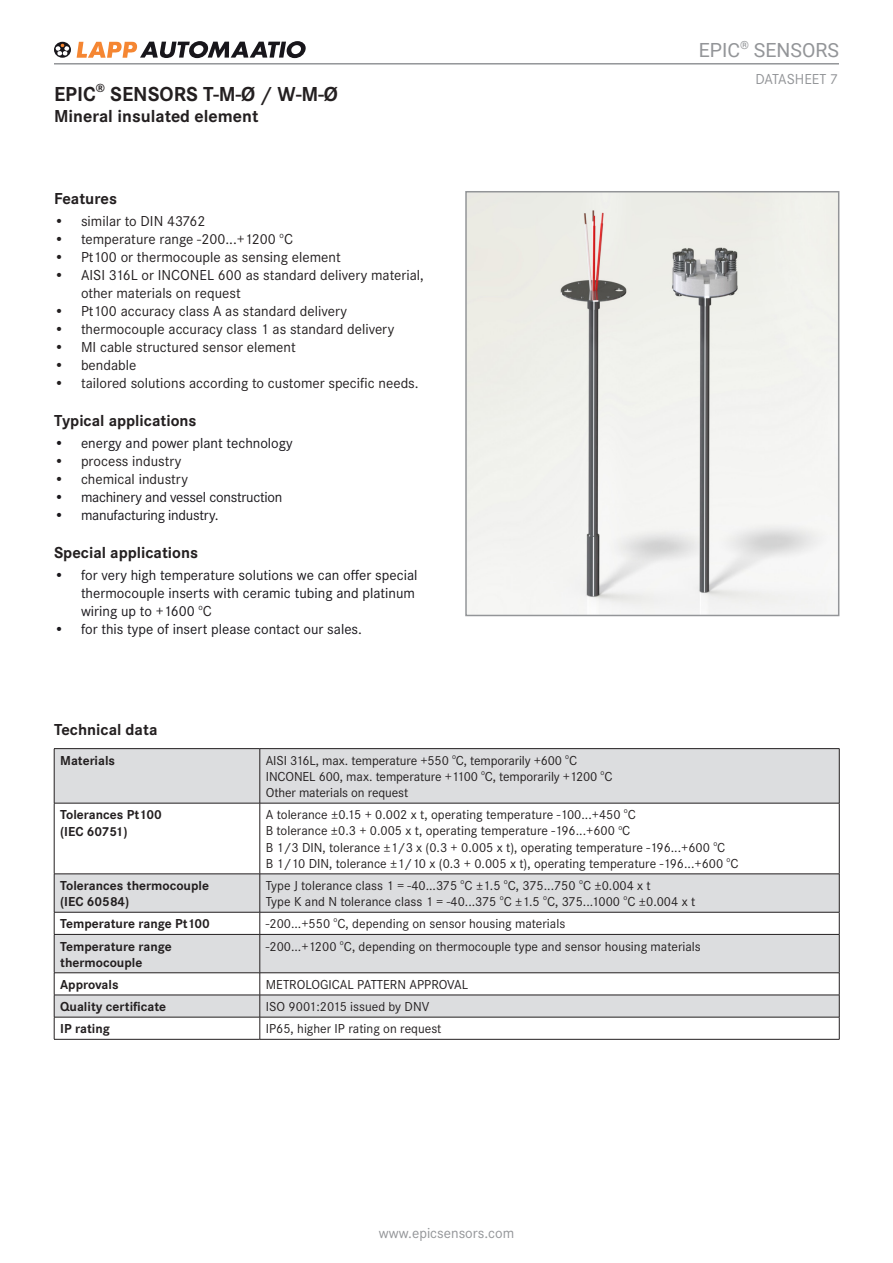
<style>
.page{position:relative;width:893px;height:1263px;background:#fff}
.page>*{position:absolute;margin:0;border:0;box-sizing:border-box;transform-origin:0 0}
.Main_headline_14pt_b{font:700 21px "Corporate STOT";color:#231f20}
.t1{font:19.5px "Roboto";color:#939598}
._2nd_headline_12pt_b{font:700 18px "Corporate STOT";color:#231f20}
.Body_headline_11pt_b{font:700 16.5px "Corporate STOT";color:#231f20}
.t2{font:15px/18px "Corporate STOT";color:#231f20}
.t3{font:15px/18px "Corporate STOT";color:#19171c}
.t4{font:15px "Corporate STOT";letter-spacing:-.02em;color:#19171c}
.Datasheet_no__10_pt{font:15px "Corporate STOT";color:#939598}
.Table_text_9pt{font:13.5px "Corporate STOT";color:#231f20}
.Table_text_9pt_bold{font:700 13.5px/16.2px "Corporate STOT";color:#231f20}
.s1{color:#231f20}
</style>
<div class="page">
<svg style="left:54px;top:42px;width:17px;height:16px"></svg>
<svg style="left:55px;top:43px;width:14px;height:13px"></svg>
<svg style="left:77px;top:41px;width:229px;height:17px"></svg>
<img style="left:468px;top:194px;width:368px;height:419px">
<div style="left:465px;top:191px;width:374px;height:425px;border:2px solid #939598"></div>
<hr style="left:54px;top:63px;width:785px;height:2px;background:#939598">
<svg style="left:55px;top:749px;width:784px;height:268px;fill:#dcdddf"></svg>
<hr style="left:54px;top:748px;width:206px;height:1px;background:#231f20">
<hr style="left:260px;top:748px;width:579px;height:1px;background:#231f20">
<hr style="left:54px;top:803px;width:206px;height:1px;background:#231f20">
<hr style="left:260px;top:803px;width:579px;height:1px;background:#231f20">
<hr style="left:54px;top:874px;width:206px;height:1px;background:#231f20">
<hr style="left:260px;top:874px;width:579px;height:1px;background:#231f20">
<hr style="left:54px;top:912px;width:206px;height:1px;background:#231f20">
<hr style="left:260px;top:912px;width:579px;height:1px;background:#231f20">
<hr style="left:54px;top:934px;width:206px;height:1px;background:#231f20">
<hr style="left:260px;top:934px;width:579px;height:1px;background:#231f20">
<hr style="left:54px;top:972px;width:206px;height:1px;background:#231f20">
<hr style="left:260px;top:972px;width:579px;height:1px;background:#231f20">
<hr style="left:54px;top:995px;width:206px;height:1px;background:#231f20">
<hr style="left:260px;top:995px;width:579px;height:1px;background:#231f20">
<hr style="left:54px;top:1017px;width:206px;height:1px;background:#231f20">
<hr style="left:260px;top:1017px;width:579px;height:1px;background:#231f20">
<hr style="left:54px;top:1039px;width:206px;height:1px;background:#231f20">
<hr style="left:260px;top:1039px;width:579px;height:1px;background:#231f20">
<hr style="left:54px;top:749px;width:1px;height:54px;background:#231f20">
<hr style="left:54px;top:803px;width:1px;height:71px;background:#231f20">
<hr style="left:54px;top:874px;width:1px;height:38px;background:#231f20">
<svg style="left:54px;top:912px;width:1px;height:22px"></svg>
<hr style="left:54px;top:934px;width:1px;height:38px;background:#231f20">
<svg style="left:54px;top:973px;width:1px;height:66px"></svg>
<hr style="left:260px;top:749px;width:1px;height:54px;background:#231f20">
<hr style="left:839px;top:749px;width:1px;height:54px;background:#231f20">
<hr style="left:260px;top:803px;width:1px;height:71px;background:#231f20">
<hr style="left:839px;top:803px;width:1px;height:71px;background:#231f20">
<hr style="left:260px;top:874px;width:1px;height:38px;background:#231f20">
<hr style="left:839px;top:874px;width:1px;height:38px;background:#231f20">
<svg style="left:260px;top:912px;width:1px;height:22px"></svg>
<svg style="left:839px;top:912px;width:1px;height:22px"></svg>
<hr style="left:260px;top:934px;width:1px;height:38px;background:#231f20">
<hr style="left:839px;top:934px;width:1px;height:38px;background:#231f20">
<svg style="left:260px;top:973px;width:1px;height:66px"></svg>
<svg style="left:839px;top:973px;width:1px;height:66px"></svg>
<p class="Main_headline_14pt_b" style="left:54px;top:82px;width:286px">EPIC<sup>®</sup> SENSORS T-M-Ø / W-M-Ø</p>
<p class="_2nd_headline_12pt_b" style="left:54px;top:106px;width:206px">Mineral insulated element</p>
<p class="Body_headline_11pt_b" style="left:54px;top:189px;width:65px">Features</p>
<p class="t2" style="left:54px;top:212px;width:153px">• similar to DIN 43762</p>
<p class="t2" style="left:54px;top:230px;width:241px">• temperature range -200...+1200 <sup>o</sup>C</p>
<p class="t2" style="left:54px;top:248px;width:288px">• Pt100 or thermocouple as sensing element</p>
<p class="t2" style="left:81px;top:266px;width:344px;text-indent:-27px">• AISI 316L or INCONEL 600 as standard delivery material, other materials on request</p>
<p class="t2" style="left:54px;top:302px;width:294px">• Pt100 accuracy class A as standard delivery</p>
<p class="t2" style="left:54px;top:320px;width:342px">• thermocouple accuracy class 1 as standard delivery</p>
<p class="t2" style="left:54px;top:338px;width:243px">• MI cable structured sensor element</p>
<p class="t2" style="left:54px;top:356px;width:84px">• bendable</p>
<p class="t2" style="left:54px;top:374px;width:366px">• tailored solutions according to customer specific needs.</p>
<p class="Body_headline_11pt_b" style="left:54px;top:411px;width:144px">Typical applications</p>
<p class="t3" style="left:54px;top:434px;width:240px">• energy and power plant technology</p>
<p class="t2" style="left:54px;top:452px;width:129px">• process industry</p>
<p class="t2" style="left:54px;top:470px;width:135px">• chemical industry</p>
<p class="t4" style="left:54px;top:489px;width:230px">• machinery and vessel construction</p>
<p class="t4" style="left:54px;top:507px;width:166px">• manufacturing industry.</p>
<p class="Body_headline_11pt_b" style="left:54px;top:543px;width:146px">Special applications</p>
<p class="t3" style="left:81px;top:566px;width:338px;text-indent:-27px">• for very high temperature solutions we can offer special thermocouple inserts with ceramic tubing and platinum wiring up to +1600 <sup>o</sup><span class="s1">C</span></p>
<p class="t3" style="left:54px;top:620px;width:309px">• for this type of insert please contact our sales.</p>
<p class="Body_headline_11pt_b" style="left:54px;top:720px;width:105px">Technical data</p>
<h2 class="t1" style="left:699px;top:37px;width:142px">EPIC<sup>®</sup> SENSORS</h2>
<p class="Datasheet_no__10_pt" style="left:755px;top:71px;width:84px">DATASHEET 7</p>
<p class="Table_text_9pt_bold" style="left:60px;top:752px;width:56px">Materials</p>
<p class="Table_text_9pt" style="left:266px;top:752px;width:313px">AISI 316L, max. temperature +550 <sup>o</sup>C, temporarily +600 <sup>o</sup>C</p>
<p class="Table_text_9pt" style="left:266px;top:769px;width:348px">INCONEL 600, max. temperature +1100 <sup>o</sup>C, temporarily +1200 <sup>o</sup>C</p>
<p class="Table_text_9pt" style="left:266px;top:785px;width:144px">Other materials on request</p>
<p class="Table_text_9pt_bold" style="left:60px;top:807px;width:103px">Tolerances Pt100</p>
<p class="Table_text_9pt_bold" style="left:60px;top:823px;width:69px">(IEC 60751)</p>
<p class="Table_text_9pt" style="left:266px;top:807px;width:372px">A tolerance ±0.15 + 0.002 x t, operating temperature -100...+450 <sup>o</sup>C</p>
<p class="Table_text_9pt" style="left:266px;top:823px;width:366px">B tolerance ±0.3 + 0.005 x t, operating temperature -196...+600 <sup>o</sup>C</p>
<p class="Table_text_9pt" style="left:266px;top:839px;width:461px">B 1/3 DIN, tolerance ±1/3 x (0.3 + 0.005 x t), operating temperature -196...+600 <sup>o</sup>C</p>
<p class="Table_text_9pt" style="left:266px;top:856px;width:474px">B 1/10 DIN, tolerance ±1/10 x (0.3 + 0.005 x t), operating temperature -196...+600 <sup>o</sup>C</p>
<p class="Table_text_9pt_bold" style="left:60px;top:878px;width:150px">Tolerances thermocouple</p>
<p class="Table_text_9pt_bold" style="left:60px;top:894px;width:71px">(IEC 60584)</p>
<p class="Table_text_9pt" style="left:266px;top:878px;width:387px">Type J tolerance class 1 = -40...375 <sup>o</sup>C ±1.5 <sup>o</sup>C, 375...750 <sup>o</sup>C ±0.004 x t</p>
<p class="Table_text_9pt" style="left:266px;top:894px;width:431px">Type K and N tolerance class 1 = -40...375 <sup>o</sup>C ±1.5 <sup>o</sup>C, 375...1000 <sup>o</sup>C ±0.004 x t</p>
<p class="Table_text_9pt_bold" style="left:60px;top:916px;width:151px">Temperature range Pt100</p>
<p class="Table_text_9pt" style="left:266px;top:916px;width:301px">-200...+550 <sup>o</sup>C, depending on sensor housing materials</p>
<p class="Table_text_9pt_bold" style="left:60px;top:938px;width:113px">Temperature range thermocouple</p>
<p class="Table_text_9pt" style="left:266px;top:938px;width:436px">-200...+1200 <sup>o</sup>C, depending on thermocouple type and sensor housing materials</p>
<p class="Table_text_9pt_bold" style="left:60px;top:977px;width:60px">Approvals</p>
<p class="Table_text_9pt" style="left:266px;top:977px;width:204px">METROLOGICAL PATTERN APPROVAL</p>
<p class="Table_text_9pt_bold" style="left:60px;top:999px;width:107px">Quality certificate</p>
<p class="Table_text_9pt" style="left:266px;top:999px;width:165px">ISO 9001:2015 issued by DNV</p>
<p class="Table_text_9pt_bold" style="left:60px;top:1021px;width:51px">IP rating</p>
<p class="Table_text_9pt" style="left:266px;top:1021px;width:177px">IP65, higher IP rating on request</p>
<p class="Datasheet_no__10_pt" style="left:379px;top:1224px;width:137px">www.epicsensors.com</p>
</div>
